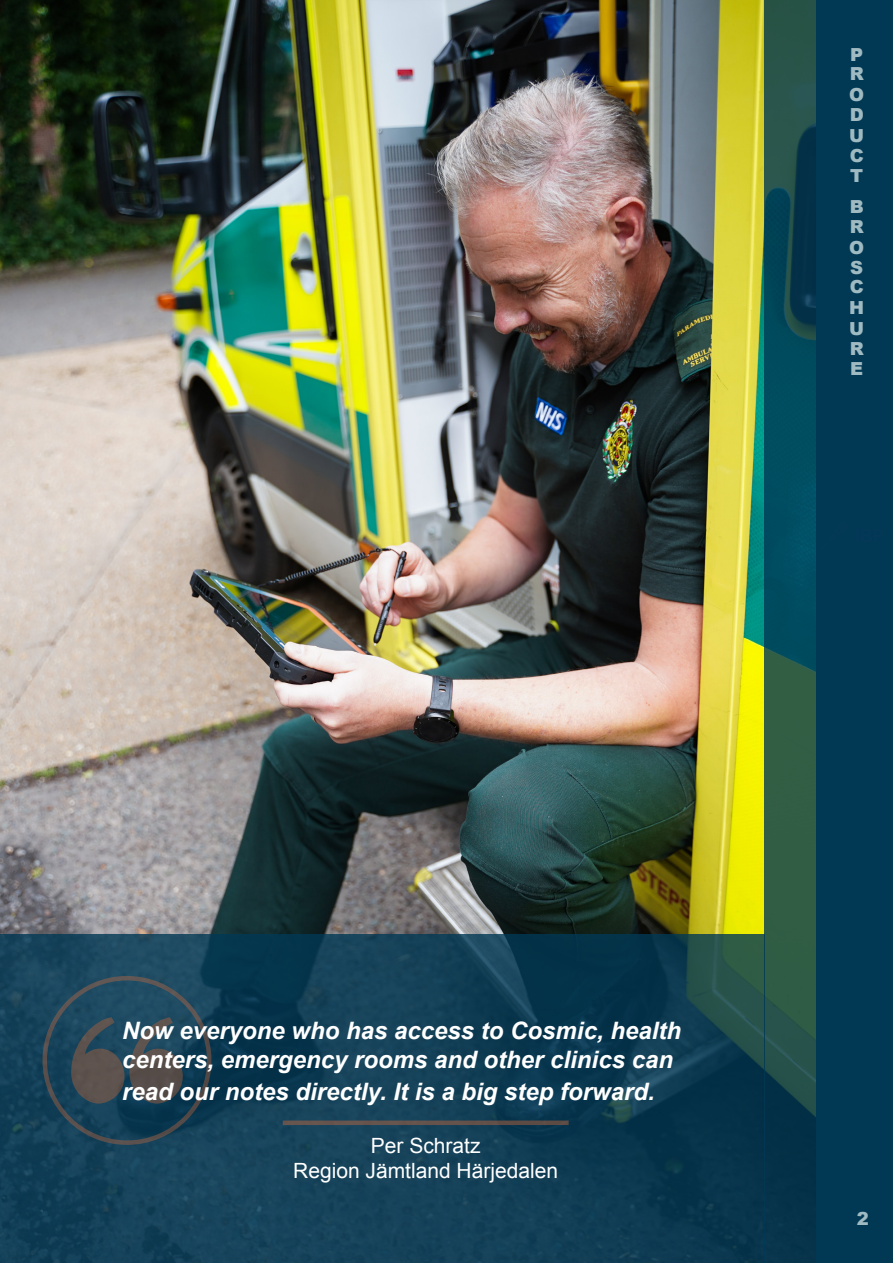
<style>
.page{position:relative;width:893px;height:1263px;background:#fff}
.page>*{position:absolute;margin:0;border:0;box-sizing:border-box;transform-origin:0 0}
.Rubrik_2{font:italic 700 24px/28.8px "Arial";color:#fff}
.t1{font:21px "Arial";color:#fff}
.Kanten{font:900 18px/20.2px "Arial";color:#a0bac2;text-align:justify}
</style>
<div class="page">
<img style="left:0;top:0;width:764px;height:934px">
<svg style="left:764px;top:0;width:52px;height:1263px;background:#164c4e"></svg>
<div style="left:816px;top:0;width:77px;height:1263px;background:#013955"></div>
<svg style="left:0;top:934px;width:764px;height:329px;background:#113e54"></svg>
<div style="left:43px;top:976px;width:168px;height:169px;border:4px solid #c9693d;border-radius:50%"></div>
<svg style="left:71px;top:1017px;width:112px;height:86px;background:#3f4c54"></svg>
<div style="left:283px;top:1120px;width:286px;height:5px;background:#65534d"></div>
<p class="Kanten" style="left:849px;top:43px;width:16px">P R O D U C T</p>
<p class="Kanten" style="left:849px;top:196px;width:16px">B R O S C H U R E</p>
<p class="Rubrik_2" style="left:122px;top:1017px;width:560px">Now everyone who has access to Cosmic, health centers, emergency rooms and other clinics can</p>
<p class="Rubrik_2" style="left:122px;top:1078px;width:534px">read our notes directly. It is a big step forward.</p>
<p class="t1" style="left:371px;top:1132px;width:111px">Per Schratz</p>
<p class="t1" style="left:293px;top:1157px;width:266px">Region Jämtland Härjedalen</p>
<p class="Kanten" style="left:857px;top:1208px;width:14px">2</p>
</div>
